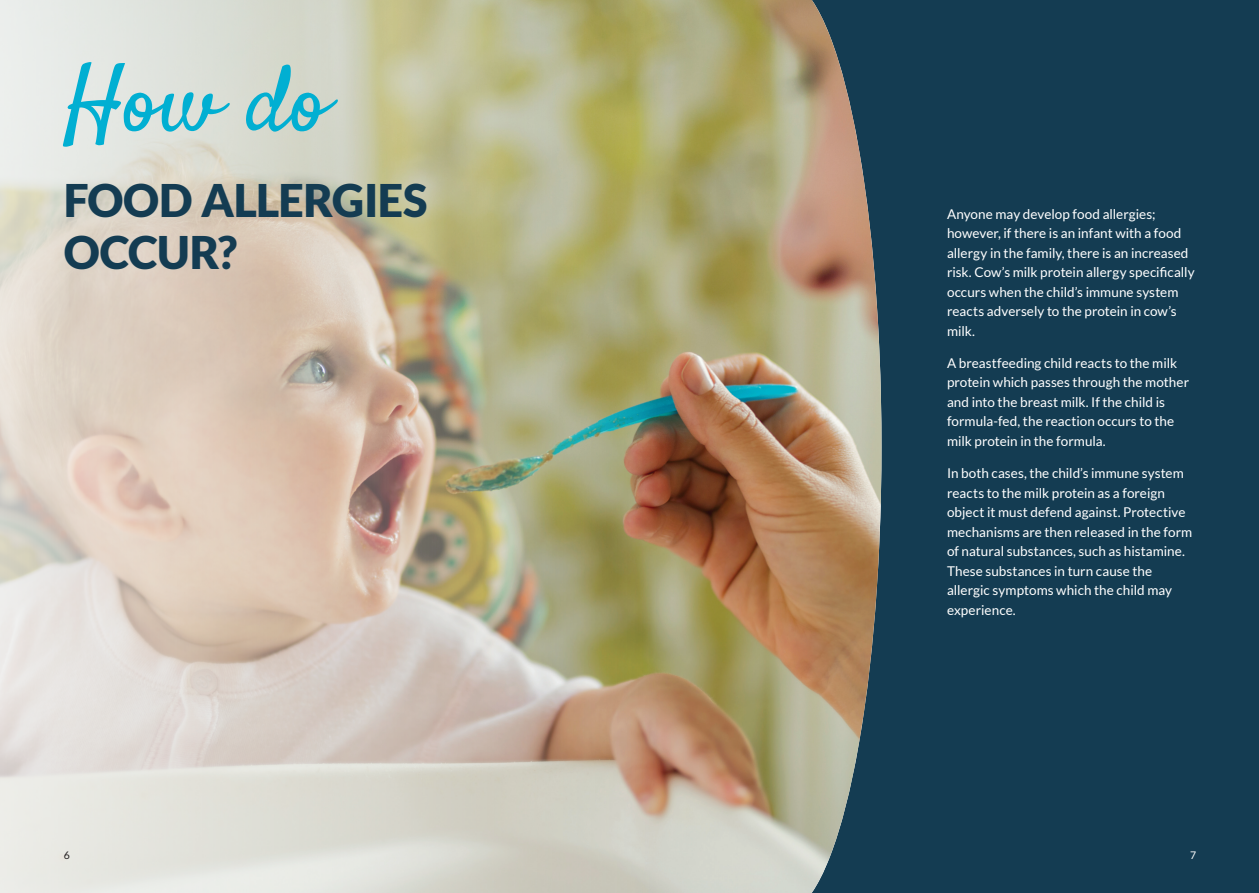
<style>
.page{position:relative;width:1259px;height:893px;background:#143c52}
.page>*{position:absolute;margin:0;border:0;box-sizing:border-box;transform-origin:0 0}
.Satisfy_Vinjett{font:93px "Satisfy";color:#01afd2}
.Lato_Vinjett{font:900 45px/52.5px "Lato";letter-spacing:-.01em;color:#143c52}
.Brödtext_9_13{font:13.5px/19.5px "Lato";color:#fff}
.tabell{font:10.5px "Lato";color:#231f20}
.tabell-2{font:10.5px "Lato";color:#fff}
</style>
<div class="page">
<img style="left:0;top:0;width:881px;height:893px">
<p class="Satisfy_Vinjett" style="left:64px;top:43px;width:266px">How do</p>
<p class="Lato_Vinjett" style="left:64px;top:173px;width:365px">FOOD ALLERGIES<br>OCCUR?</p>
<p class="Brödtext_9_13" style="left:947px;top:204px;width:249px">Anyone may develop food allergies; however, if there is an infant with a food allergy in the family, there is an increased risk. Cow’s milk protein allergy specifically occurs when the child’s immune system reacts adversely to the protein in cow’s milk.</p>
<p class="Brödtext_9_13" style="left:947px;top:353px;width:244px">A breastfeeding child reacts to the milk protein which passes through the mother and into the breast milk. If the child is formula-fed, the reaction occurs to the milk protein in the formula.</p>
<p class="Brödtext_9_13" style="left:947px;top:463px;width:247px">In both cases, the child’s immune system reacts to the milk protein as a foreign object it must defend against. Protective mechanisms are then released in the form of natural substances, such as histamine.<br>These substances in turn cause the allergic symptoms which the child may experience.</p>
<p class="tabell" style="left:64px;top:849px;width:8px">6</p>
<p class="tabell-2" style="left:1190px;top:849px;width:8px">7</p>
</div>
